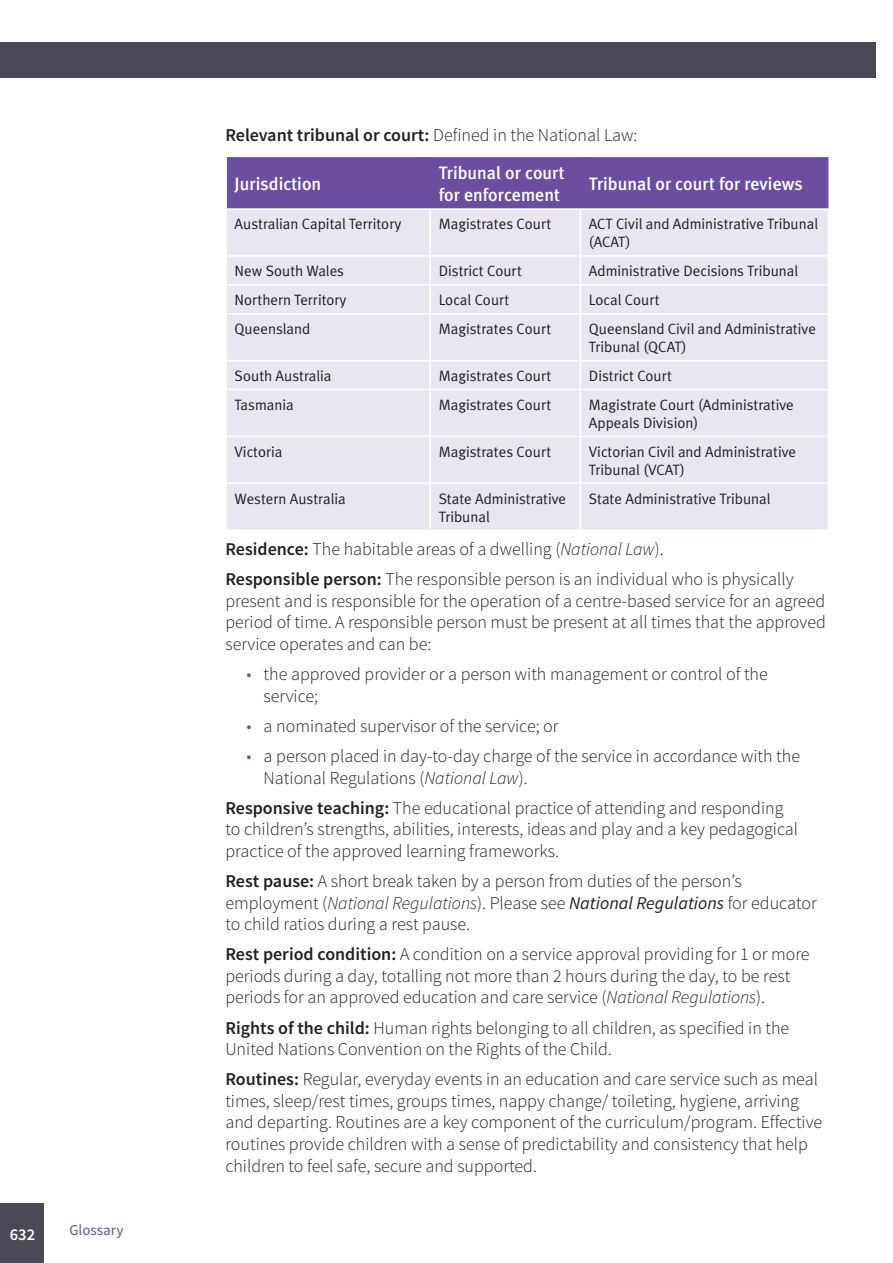
<style>
.page{position:relative;width:893px;height:1263px;background:#fff}
.page>*{position:absolute;margin:0;border:0;box-sizing:border-box;transform-origin:0 0}
._02-body{font:300 18px/21.6px "Source Sans Pro";color:#231f20}
.table-style-2-header{font:500 18px/21.6px "Meta Plus";color:#fff}
._02-body-2{font:600 18px "Source Sans Pro";color:#231f20}
.t1{font:600 16.5px "Source Sans Pro";color:#fff}
.table-body-text{font:15px/18px "Meta Plus Normal";color:#231f20}
.t2{font:15px "Source Sans Pro";color:#6b4ea0}
.s1{font-weight:300}
.s2{font-weight:600}
.s3{font-style:italic}
.s4{color:#6b4ea0}
.s5{font-weight:400;font-style:italic}
</style>
<div class="page">
<div style="left:0;top:43px;width:876px;height:35px;background:#4a4a56"></div>
<div style="left:0;top:1203px;width:44px;height:60px;background:#4a4a56"></div>
<div style="left:227px;top:157px;width:601px;height:51px;background:#6b4ea0"></div>
<div style="left:227px;top:210px;width:601px;height:319px;background:#e9e6f2"></div>
<hr style="left:429px;top:210px;width:2px;height:45px;background:#fff">
<hr style="left:580px;top:210px;width:1px;height:45px;background:#fff">
<hr style="left:225px;top:255px;width:205px;height:2px;background:#fff">
<hr style="left:430px;top:255px;width:150px;height:2px;background:#fff">
<hr style="left:429px;top:257px;width:2px;height:27px;background:#fff">
<hr style="left:580px;top:255px;width:249px;height:2px;background:#fff">
<hr style="left:225px;top:284px;width:205px;height:2px;background:#fff">
<hr style="left:430px;top:284px;width:150px;height:2px;background:#fff">
<hr style="left:429px;top:286px;width:2px;height:27px;background:#fff">
<hr style="left:580px;top:284px;width:249px;height:2px;background:#fff">
<svg style="left:580px;top:257px;width:1px;height:56px"></svg>
<hr style="left:225px;top:313px;width:205px;height:1px;background:#fff">
<hr style="left:430px;top:313px;width:150px;height:1px;background:#fff">
<hr style="left:429px;top:314px;width:2px;height:46px;background:#fff">
<hr style="left:580px;top:313px;width:249px;height:1px;background:#fff">
<hr style="left:580px;top:314px;width:1px;height:46px;background:#fff">
<hr style="left:225px;top:360px;width:205px;height:1px;background:#fff">
<hr style="left:430px;top:360px;width:150px;height:1px;background:#fff">
<hr style="left:429px;top:361px;width:2px;height:28px;background:#fff">
<hr style="left:580px;top:360px;width:249px;height:1px;background:#fff">
<svg style="left:580px;top:361px;width:1px;height:28px"></svg>
<hr style="left:225px;top:389px;width:205px;height:1px;background:#fff">
<hr style="left:430px;top:389px;width:150px;height:1px;background:#fff">
<hr style="left:429px;top:390px;width:2px;height:46px;background:#fff">
<hr style="left:580px;top:389px;width:249px;height:1px;background:#fff">
<hr style="left:580px;top:390px;width:1px;height:46px;background:#fff">
<hr style="left:225px;top:436px;width:205px;height:1px;background:#fff">
<hr style="left:430px;top:436px;width:150px;height:1px;background:#fff">
<hr style="left:429px;top:437px;width:2px;height:45px;background:#fff">
<hr style="left:580px;top:436px;width:249px;height:1px;background:#fff">
<hr style="left:580px;top:437px;width:1px;height:45px;background:#fff">
<hr style="left:225px;top:482px;width:205px;height:2px;background:#fff">
<hr style="left:430px;top:482px;width:150px;height:2px;background:#fff">
<hr style="left:429px;top:484px;width:2px;height:45px;background:#fff">
<hr style="left:580px;top:482px;width:249px;height:2px;background:#fff">
<hr style="left:580px;top:484px;width:1px;height:45px;background:#fff">
<p class="t1" style="left:10px;top:1224px;width:27px">632</p>
<p class="t2" style="left:69px;top:1221px;width:55px">Glossary</p>
<p class="_02-body-2" style="left:225px;top:124px;width:414px">Relevant tribunal or court: <span class="s1">Defined in the National Law:</span></p>
<p class="table-style-2-header" style="left:235px;top:173px;width:88px">Jurisdiction</p>
<p class="table-style-2-header" style="left:439px;top:162px;width:128px">Tribunal or court for enforcement</p>
<p class="table-style-2-header" style="left:589px;top:173px;width:215px">Tribunal or court for reviews</p>
<p class="table-body-text" style="left:235px;top:215px;width:168px">Australian Capital Territory</p>
<p class="table-body-text" style="left:439px;top:215px;width:114px">Magistrates Court</p>
<p class="table-body-text" style="left:589px;top:215px;width:231px">ACT Civil and Administrative Tribunal (ACAT)</p>
<p class="table-body-text" style="left:235px;top:262px;width:111px">New South Wales</p>
<p class="table-body-text" style="left:439px;top:262px;width:85px">District Court</p>
<p class="table-body-text" style="left:589px;top:262px;width:211px">Administrative Decisions Tribunal</p>
<p class="table-body-text" style="left:235px;top:291px;width:114px">Northern Territory</p>
<p class="table-body-text" style="left:439px;top:291px;width:72px">Local Court</p>
<p class="table-body-text" style="left:589px;top:291px;width:72px">Local Court</p>
<p class="table-body-text" style="left:235px;top:320px;width:77px">Queensland</p>
<p class="table-body-text" style="left:439px;top:320px;width:114px">Magistrates Court</p>
<p class="table-body-text" style="left:589px;top:320px;width:228px">Queensland Civil and Administrative<br>Tribunal (QCAT)</p>
<p class="table-body-text" style="left:235px;top:367px;width:98px">South Australia</p>
<p class="table-body-text" style="left:439px;top:367px;width:114px">Magistrates Court</p>
<p class="table-body-text" style="left:589px;top:367px;width:85px">District Court</p>
<p class="table-body-text" style="left:235px;top:395px;width:61px">Tasmania</p>
<p class="table-body-text" style="left:439px;top:395px;width:114px">Magistrates Court</p>
<p class="table-body-text" style="left:589px;top:395px;width:206px">Magistrate Court (Administrative<br>Appeals Division)</p>
<p class="table-body-text" style="left:235px;top:442px;width:49px">Victoria</p>
<p class="table-body-text" style="left:439px;top:442px;width:114px">Magistrates Court</p>
<p class="table-body-text" style="left:589px;top:442px;width:209px">Victorian Civil and Administrative<br>Tribunal (VCAT)</p>
<p class="table-body-text" style="left:235px;top:489px;width:113px">Western Australia</p>
<p class="table-body-text" style="left:439px;top:489px;width:129px">State Administrative<br>Tribunal</p>
<p class="table-body-text" style="left:589px;top:489px;width:183px">State Administrative Tribunal</p>
<p class="_02-body" style="left:225px;top:538px;width:440px"><span class="s2">Residence:</span> The habitable areas of a dwelling (<span class="s3">National Law</span>).</p>
<p class="_02-body" style="left:225px;top:568px;width:602px"><span class="s2">Responsible person:</span> The responsible person is an individual who is physically present and is responsible for the operation of a centre-based service for an agreed period of time. A responsible person must be present at all times that the approved service operates and can be:</p>
<p class="_02-body" style="left:264px;top:663px;width:506px;text-indent:-17px"><span class="s4">•</span> the approved provider or a person with management or control of the service;</p>
<p class="_02-body" style="left:247px;top:715px;width:313px"><span class="s4">•</span> a nominated supervisor of the service; or</p>
<p class="_02-body" style="left:264px;top:745px;width:538px;text-indent:-17px"><span class="s4">•</span> a person placed in day-to-day charge of the service in accordance with the<br>National Regulations (<span class="s3">National Law</span>).</p>
<p class="_02-body" style="left:225px;top:797px;width:574px"><span class="s2">Responsive teaching:</span> The educational practice of attending and responding to children’s strengths, abilities, interests, ideas and play and a key pedagogical practice of the approved learning frameworks.</p>
<p class="_02-body" style="left:225px;top:870px;width:593px"><span class="s2">Rest pause:</span> A short break taken by a person from duties of the person’s employment (<span class="s3">National Regulations</span>). Please see <span class="s5">National Regulations</span> for educator to child ratios during a rest pause.</p>
<p class="_02-body" style="left:225px;top:943px;width:586px"><span class="s2">Rest period condition:</span> A condition on a service approval providing for 1 or more periods during a day, totalling not more than 2 hours during the day, to be rest periods for an approved education and care service (<span class="s3">National Regulations</span>).</p>
<p class="_02-body" style="left:225px;top:1017px;width:565px"><span class="s2">Rights of the child:</span> Human rights belonging to all children, as specified in the<br>United Nations Convention on the Rights of the Child.</p>
<p class="_02-body" style="left:225px;top:1068px;width:598px"><span class="s2">Routines:</span> Regular, everyday events in an education and care service such as meal times, sleep/rest times, groups times, nappy change/ toileting, hygiene, arriving and departing. Routines are a key component of the curriculum/program. Effective routines provide children with a sense of predictability and consistency that help children to feel safe, secure and supported.</p>
</div>
